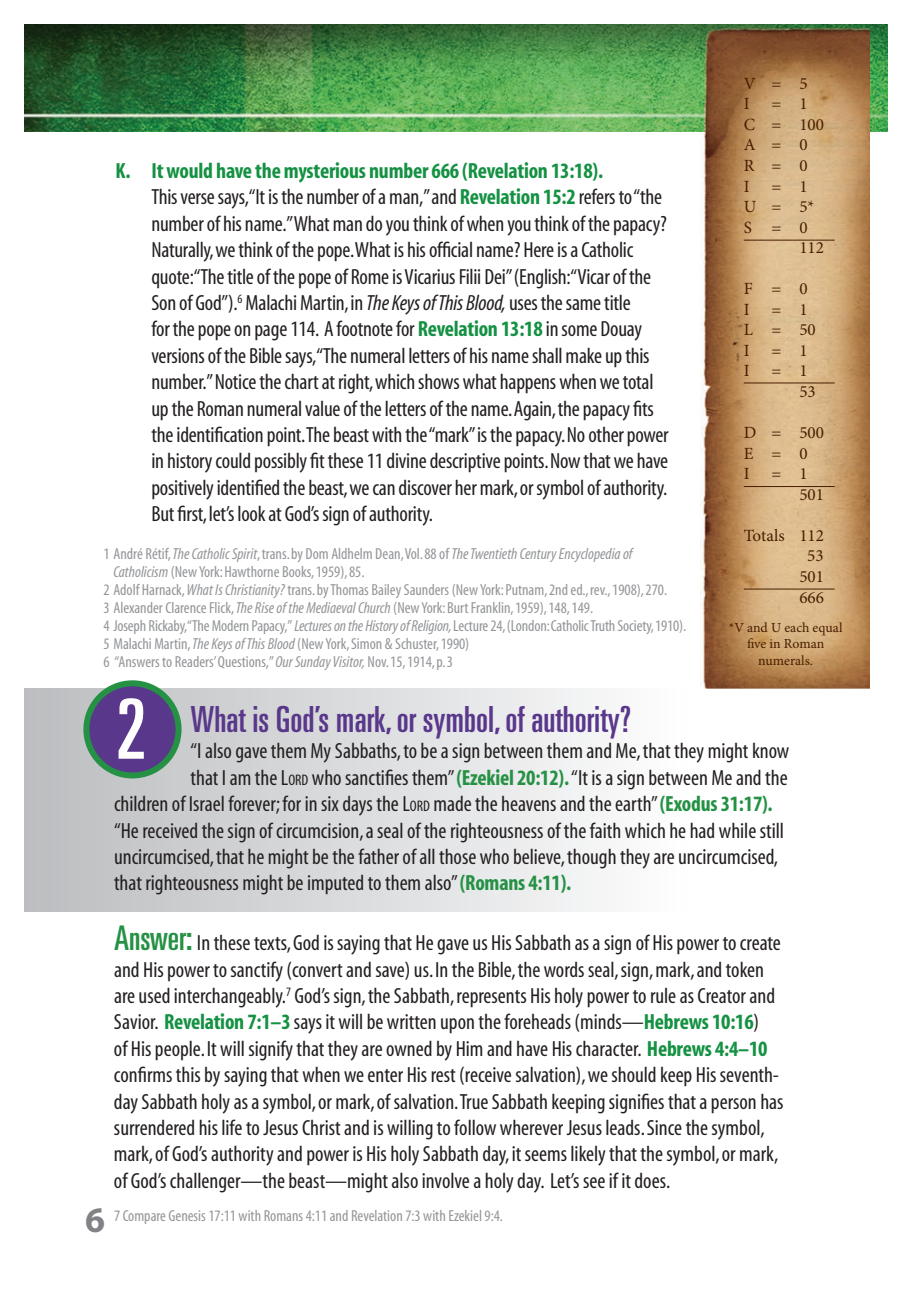
<style>
.page{position:relative;width:912px;height:1308px;background:#fff}
.page>*{position:absolute;margin:0;border:0;box-sizing:border-box;transform-origin:0 0}
.t1{font:ultra-condensed 83px "Univers";color:#fff}
.t2{font:ultra-condensed 36px "Univers";color:#59378b}
.t3{font:700 36px "Myriad";color:#808285}
.t4{font:condensed 22px/26.4px "Myriad";color:#231f20}
.t5{font:17.2px/20.6px "Minion Pro";color:#481d00}
.t6{font:condensed 16px "Myriad";color:#939598}
.t7{font:italic condensed 16px "Myriad";color:#939598}
.t8{font:13.8px/16.6px "Minion Pro";color:#481d00;text-align:center}
.s1{font-weight:700;color:#149142}
.s2{font-style:italic}
.s3{font-style:normal}
.s4{font-style:inherit}
.s5{font-size:15.4px}
.s6{font-weight:700;color:#259144}
.s7{font-family:"Univers";font-stretch:ultra-condensed;font-size:34px;color:#259144}
</style>
<div class="page">
<img style="left:24px;top:24px;width:676px;height:108px">
<img style="left:870px;top:24px;width:18px;height:108px">
<div style="left:24px;top:689px;width:662px;height:222px;background:linear-gradient(to right,#babcbe,#fdfdfe)"></div>
<div style="left:86px;top:683px;width:93px;height:92px;background:#59378b;border-radius:50%"></div>
<div style="left:83px;top:680px;width:99px;height:98px;border:6px solid #259144;border-radius:50%"></div>
<img style="left:700px;top:24px;width:170px;height:665px">
<hr style="left:744px;top:240px;width:91px;height:1px;background:#481d00">
<hr style="left:744px;top:383px;width:91px;height:1px;background:#481d00">
<hr style="left:744px;top:486px;width:91px;height:1px;background:#481d00">
<hr style="left:744px;top:589px;width:91px;height:1px;background:#481d00">
<svg style="left:747px;top:639px;width:7px;height:9px"></svg>
<p class="t4" style="left:151px;top:159px;width:519px;text-indent:-36px"><span class="s1">K. It would have the mysterious number 666 (Revelation 13:18).<br></span>This verse says,“It is the number of a man,” and <span class="s1">Revelation 15:2</span> refers to “the number of his name.” What man do you think of when you think of the papacy?<br>Naturally, we think of the pope.What is his official name? Here is a Catholic quote:“The title of the pope of Rome is Vicarius Filii Dei” (English:“Vicar of the Son of God”).<sup>6</sup> Malachi Martin, in <span class="s2">The Keys of This Blood,</span> uses the same title<br>for the pope on page 114. A footnote for <span class="s1">Revelation 13:18</span> in some Douay versions of the Bible says,“The numeral letters of his name shall make up this number.” Notice the chart at right, which shows what happens when we total up the Roman numeral value of the letters of the name. Again, the papacy fits the identification point.The beast with the “mark” is the papacy. No other power in history could possibly fit these 11 divine descriptive points. Now that we have positively identified the beast, we can discover her mark, or symbol of authority.<br>But first, let’s look at God’s sign of authority.</p>
<p class="t7" style="left:103px;top:546px;width:531px"><span class="s3">1 André Rétif,</span> The Catholic Spirit<span class="s3">, trans. by Dom Aldhelm Dean, Vol. 88 of</span> The Twentieth Century Encyclopedia of</p>
<p class="t6" style="left:113px;top:564px;width:253px"><span class="s2">Catholicism</span> (New York: Hawthorne Books, 1959), 85.</p>
<p class="t6" style="left:103px;top:582px;width:565px">2 Adolf Harnack, <span class="s2">What Is Christianity?</span> trans. by Thomas Bailey Saunders (New York: Putnam, 2nd ed., rev., 1908), 270.</p>
<p class="t6" style="left:103px;top:600px;width:491px">3 Alexander Clarence Flick, <span class="s2">The Rise of the Mediaeval Church</span> (New York: Burt Franklin, 1959), 148, 149.</p>
<p class="t6" style="left:103px;top:618px;width:584px">4 Joseph Rickaby,“The Modern Papacy,” <span class="s2">Lectures on the History of Religion,</span> Lecture 24, (London: Catholic Truth Society, 1910).</p>
<p class="t6" style="left:103px;top:636px;width:367px">5 Malachi Martin, <span class="s2">The Keys of This Blood</span> (New York, Simon &amp; Schuster, 1990)</p>
<p class="t6" style="left:103px;top:654px;width:351px">6 “Answers to Readers’ Questions,” <span class="s2">Our Sunday Visitor,</span> Nov. 15, 1914, p. 3</p>
<p class="t5" style="left:744px;top:73px;width:65px">V = 5<br>I</p>
<p class="t5" style="left:744px;top:94px;width:82px;text-indent:28px">= 1<br>C = 100<br>A = 0<br>R = 0<br>I</p>
<p class="t5" style="left:772px;top:176px;width:38px">= 1</p>
<p class="t5" style="left:744px;top:196px;width:72px">U = 5*</p>
<p class="t5" style="left:744px;top:217px;width:65px">S = 0</p>
<p class="t5" style="left:799px;top:237px;width:26px">112</p>
<p class="t5" style="left:744px;top:279px;width:65px">F = 0<br>I</p>
<p class="t5" style="left:744px;top:299px;width:74px;text-indent:28px">= 1<br>L = 50<br>I</p>
<p class="t5" style="left:772px;top:340px;width:38px">= 1</p>
<p class="t5" style="left:744px;top:361px;width:7px">I</p>
<p class="t5" style="left:799px;top:361px;width:18px;text-indent:-28px">= 1<br>53</p>
<p class="t5" style="left:744px;top:422px;width:82px">D = 500<br>E = 0<br>I</p>
<p class="t5" style="left:799px;top:464px;width:26px;text-indent:-28px">= 1<br>501</p>
<p class="t5" style="left:744px;top:525px;width:82px;text-align:right">Totals 112<br>53<br>501<br>666</p>
<p class="t8" style="left:729px;top:619px;width:115px">*V and U each equal ve in Roman numerals.</p>
<h2 class="t3" style="left:85px;top:1202px;width:21px">6</h2>
<h1 class="t1" style="left:116px;top:682px;width:32px">2</h1>
<h2 class="t2" style="left:191px;top:699px;width:442px">What is God’s mark, or symbol, of authority?</h2>
<p class="t4" style="left:191px;top:739px;width:600px">“I also gave them My Sabbaths, to be a sign between them and Me, that they might know</p>
<p class="t4" style="left:191px;top:765px;width:599px">that I am the <span class="s4">L</span><span class="s5">ORD</span> who sanctifies them” <span class="s6">(Ezekiel 20:12).</span> “It is a sign between Me and the</p>
<p class="t4" style="left:114px;top:792px;width:660px">children of Israel forever; for in six days the <span class="s4">L</span><span class="s5">ORD</span> made the heavens and the earth” <span class="s6">(Exodus 31:17).</span></p>
<p class="t4" style="left:114px;top:818px;width:671px">“He received the sign of circumcision, a seal of the righteousness of the faith which he had while still</p>
<p class="t4" style="left:114px;top:844px;width:666px">uncircumcised, that he might be the father of all those who believe, though they are uncircumcised,</p>
<p class="t4" style="left:114px;top:871px;width:459px">that righteousness might be imputed to them also” <span class="s6">(Romans 4:11).</span></p>
<p class="t4" style="left:114px;top:931px;width:671px"><span class="s7">Answer:</span> In these texts, God is saying that He gave us His Sabbath as a sign of His power to create and His power to sanctify (convert and save) us. In the Bible, the words seal, sign, mark, and token are used interchangeably.<sup>7</sup> God’s sign, the Sabbath, represents His holy power to rule as Creator and Savior. <span class="s1">Revelation 7:1–3</span> says it will be written upon the foreheads (minds—<span class="s1">Hebrews 10:16</span>)<br>of His people. It will signify that they are owned by Him and have His character. <span class="s1">Hebrews 4:4–10 </span>confirms this by saying that when we enter His rest (receive salvation), we should keep His seventh&shy;day Sabbath holy as a symbol, or mark, of salvation.True Sabbath keeping signifies that a person has surrendered his life to Jesus Christ and is willing to follow wherever Jesus leads. Since the symbol, mark, of God’s authority and power is His holy Sabbath day, it seems likely that the symbol, or mark, of God’s challenger—the beast—might also involve a holy day. Let’s see if it does.</p>
<p class="t6" style="left:114px;top:1208px;width:391px">7 Compare Genesis 17:11 with Romans 4:11 and Revelation 7:3 with Ezekiel 9:4.</p>
</div>
